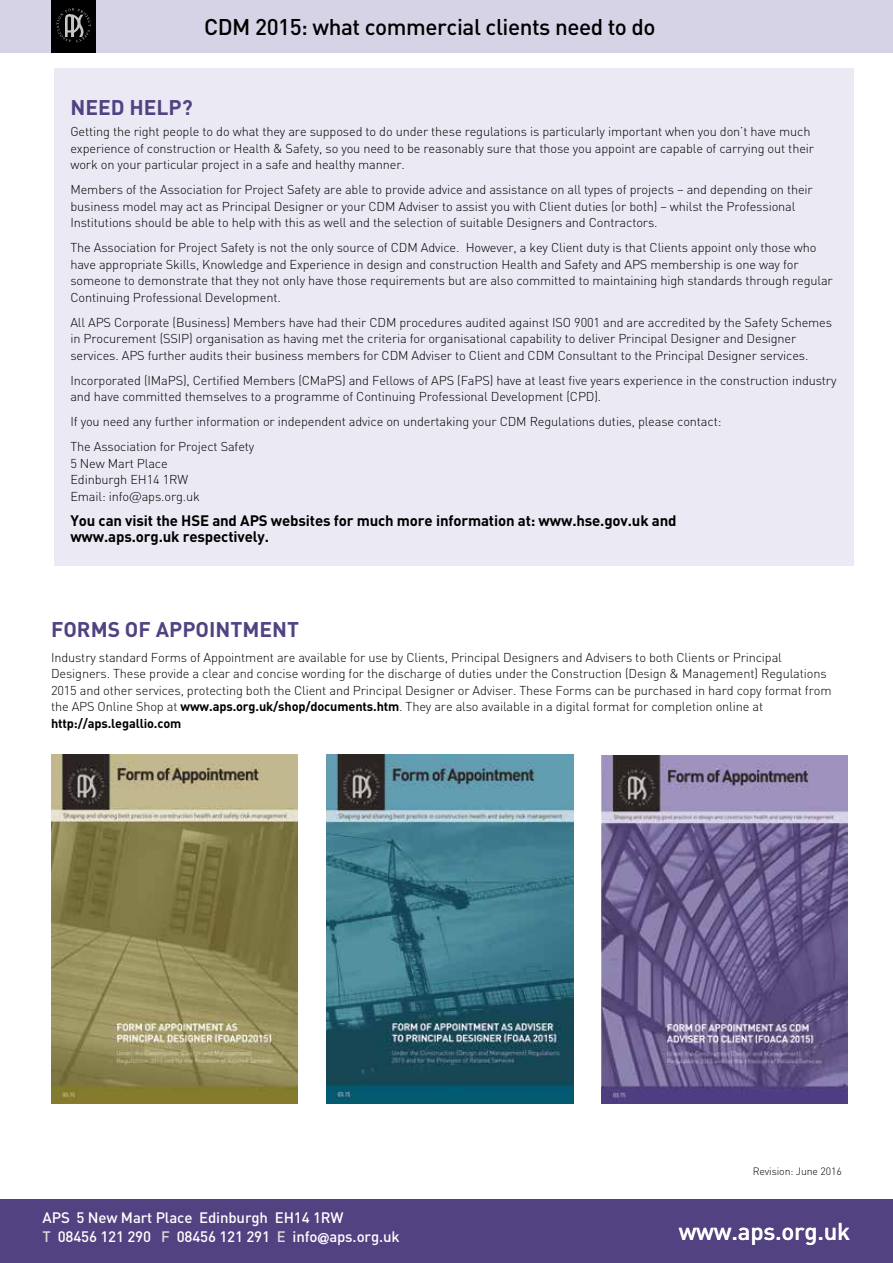
<style>
.page{position:relative;width:893px;height:1263px;background:#fff}
.page>*{position:absolute;margin:0;border:0;box-sizing:border-box;transform-origin:0 0}
.t1{font:500 24px "DIN";letter-spacing:-.01em;color:#fff}
.t2{font:500 22.5px "DIN";letter-spacing:-.02em;color:#000}
.t3{font:700 21px "DIN";color:#524282}
.t4{font:700 15px/16.5px "DIN";letter-spacing:-.01em;color:#000}
.t5{font:500 15px/19.5px "DIN";letter-spacing:-.01em;color:#fff}
.t6{font:300 12.75px/16.5px "DIN";letter-spacing:-.01em;color:#000}
.t7{font:300 10.5px "DIN";letter-spacing:-.01em;color:#000}
.s1{font-family:"Humanist 777 BT Light B";font-weight:400}
.s2{font-weight:700}
.s3{color:#dadada}
.s4{font-family:"Helvetica Neue";font-weight:700}
</style>
<div class="page">
<div style="left:54px;top:68px;width:799px;height:498px;background:#ebe9f3"></div>
<div style="left:0;top:1199px;width:893px;height:64px;background:#524282"></div>
<div style="left:0;top:0;width:893px;height:52px;background:#d7d3e6"></div>
<div style="left:51px;top:0;width:45px;height:52px;background:#000"></div>
<svg style="left:56px;top:8px;width:35px;height:34px"></svg>
<img style="left:51px;top:754px;width:246px;height:349px">
<img style="left:327px;top:754px;width:246px;height:349px">
<img style="left:601px;top:755px;width:246px;height:348px">
<h2 class="t2" style="left:204px;top:13px;width:453px">CDM 2015: what commercial clients need to do</h2>
<h3 class="t3" style="left:70px;top:94px;width:124px">NEED HELP?</h3>
<p class="t6" style="left:70px;top:123px;width:745px">Getting the right people to do what they are supposed to do under these regulations is particularly important when you don’t have much experience of construction or Health &amp; Safety, so you need to be reasonably sure that those you appoint are capable of carrying out their work on your particular project in a safe and healthy manner.</p>
<p class="t6" style="left:70px;top:181px;width:744px">Members of the Association for Project Safety are able to provide advice and assistance on all types of projects – and depending on their business model may act as Principal Designer or your CDM Adviser to assist you with Client duties (or both) – whilst the Professional<br>Institutions should be able to help with this as well and the selection of suitable Designers and Contractors.</p>
<p class="t6" style="left:70px;top:239px;width:764px">The Association for Project Safety is not the only source of CDM Advice. However, a key Client duty is that Clients appoint only those who have appropriate Skills, Knowledge and Experience in design and construction Health and Safety and APS membership is one way for someone to demonstrate that they not only have those requirements but are also committed to maintaining high standards through regular Continuing Professional Development.</p>
<p class="t6" style="left:70px;top:314px;width:763px">All APS Corporate (Business) Members have had their CDM procedures audited against ISO 9001 and are accredited by the Safety Schemes in Procurement (SSIP) organisation as having met the criteria for organisational capability to deliver Principal Designer and Designer services. APS further audits their business members for CDM Adviser to Client and CDM Consultant to the Principal Designer services.</p>
<p class="t6" style="left:70px;top:372px;width:768px">Incorporated (IMaPS), Certified Members (CMaPS) and Fellows of APS (FaPS) have at least five years experience in the construction industry and have committed themselves to a programme of Continuing Professional Development (CPD).</p>
<p class="t6" style="left:70px;top:409px;width:652px;line-height:25px">If you need any further information or independent advice on undertaking your CDM Regulations duties, please contact:<br>The Association for Project Safety</p>
<p class="t6" style="left:70px;top:455px;width:131px">5 New Mart Place<br>Edinburgh EH14 1RW<br>Email: info<span class="s1">@</span>aps.org.uk</p>
<p class="t4" style="left:70px;top:511px;width:608px">You can visit the HSE and APS websites for much more information at: www.hse.gov.uk and www.aps.org.uk respectively.</p>
<h3 class="t3" style="left:51px;top:615px;width:250px">FORMS OF APPOINTMENT</h3>
<p class="t6" style="left:51px;top:649px;width:782px">Industry standard Forms of Appointment are available for use by Clients, Principal Designers and Advisers to both Clients or Principal Designers. These provide a clear and concise wording for the discharge of duties under the Construction (Design &amp; Management) Regulations 2015 and other services, protecting both the Client and Principal Designer or Adviser. These Forms can be purchased in hard copy format from the APS Online Shop at <span class="s2">www.aps.org.uk/shop/documents.htm</span>. They are also available in a digital format for completion online at <span class="s2">http://aps.legallio.com</span></p>
<p class="t5" style="left:43px;top:1207px;width:359px">APS 5 New Mart Place Edinburgh EH14 1RW<br><span class="s3">T</span> 08456 121 290 <span class="s3">F</span> 08456 121 291 <span class="s3">E</span> info<span class="s4">@</span>aps.org.uk</p>
<p class="t7" style="left:753px;top:1165px;width:91px">Revision: June 2016</p>
<h1 class="t1" style="left:679px;top:1216px;width:173px">www.aps.org.uk</h1>
</div>
